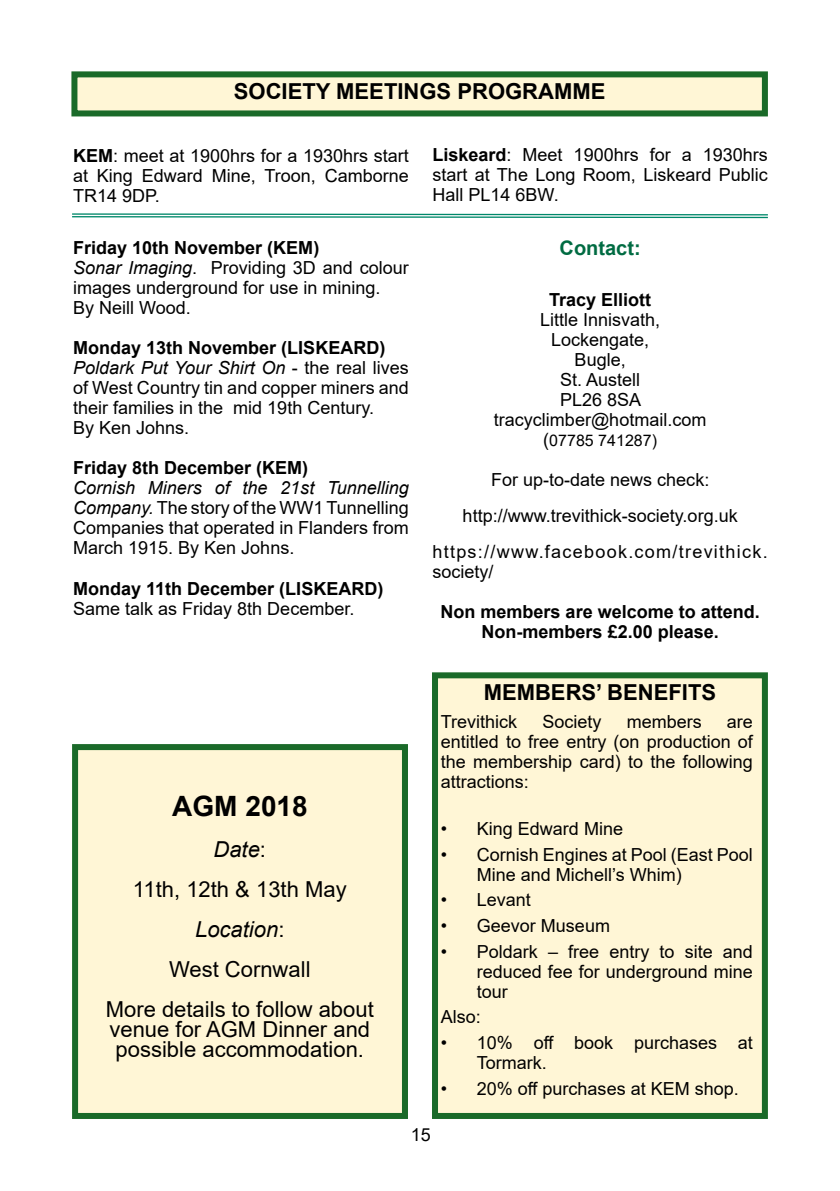
<style>
.page{position:relative;width:840px;height:1191px;background:#fff}
.page>*{position:absolute;margin:0;border:0;box-sizing:border-box;transform-origin:0 0}
.t1{font:700 28px "Arial";color:#000}
.t2{font:22px/40px "Arial";color:#000;text-align:center}
.t3{font:700 22px "Arial";color:#000}
.t4{font:700 20px "Arial";color:#006b42}
.t5{font:18px/20px "Arial";color:#000;text-align:justify}
.t6{font:700 18px/20px "Arial";color:#000;text-align:center}
.t7{font:16px "Arial";color:#000}
.s1{font-weight:700}
.s2{font-style:italic}
.s3{font-size:18px}
</style>
<div class="page">
<div style="left:74px;top:74px;width:690px;height:39px;background:#fff6d6"></div>
<div style="left:71px;top:71px;width:696px;height:45px;border:6px solid #1a6a29"></div>
<div style="left:435px;top:675px;width:329px;height:441px;background:#fff6d6"></div>
<div style="left:432px;top:672px;width:335px;height:447px;border:6px solid #1a6a29"></div>
<svg style="left:72px;top:213px;width:696px;height:6px"></svg>
<div style="left:75px;top:747px;width:330px;height:369px;background:#fff6d6"></div>
<div style="left:72px;top:744px;width:336px;height:375px;border:6px solid #1a6a29"></div>
<p class="t3" style="left:234px;top:76px;width:373px">SOCIETY MEETINGS PROGRAMME</p>
<p class="t5" style="left:73px;top:146px;width:337px"><span class="s1">KEM</span>: meet at 1900hrs for a 1930hrs start at King Edward Mine, Troon, Camborne TR14 9DP.</p>
<p class="t5" style="left:73px;top:238px;width:337px;text-align:left"><span class="s1">Friday 10th November (KEM)<br></span><span class="s2">Sonar Imaging</span>. Providing 3D and colour images underground for use in mining.<br>By Neill Wood.</p>
<p class="t5" style="left:73px;top:338px;width:337px;text-align:left"><span class="s1">Monday 13th November (LISKEARD)<br></span><span class="s2">Poldark Put Your Shirt On</span> - the real lives of West Country tin and copper miners and their families in the mid 19th Century.<br>By Ken Johns.</p>
<p class="t6" style="left:73px;top:458px;width:237px">Friday 8th December (KEM)</p>
<p class="t5" style="left:73px;top:478px;width:337px"><span class="s2">Cornish Miners of the 21st Tunnelling Company.</span> The story of the WW1 Tunnelling Companies that operated in Flanders from March 1915. By Ken Johns.</p>
<p class="t6" style="left:73px;top:578px;width:312px">Monday 11th December (LISKEARD)</p>
<p class="t5" style="left:73px;top:598px;width:283px">Same talk as Friday 8th December.</p>
<h1 class="t1" style="left:172px;top:786px;width:137px">AGM 2018</h1>
<p class="t2" style="left:106px;top:829px;width:269px"><span class="s2">Date</span>:<br>11th, 12th &amp; 13th May<br><span class="s2">Location</span>:<br>West Cornwall<br>More details to follow about</p>
<p class="t2" style="left:109px;top:1019px;width:262px;line-height:20px;text-align:left">venue for AGM Dinner and possible accommodation.</p>
<p class="t5" style="left:432px;top:144px;width:337px"><span class="s1">Liskeard</span>: Meet 1900hrs for a 1930hrs start at The Long Room, Liskeard Public Hall PL14 6BW.</p>
<p class="t4" style="left:559px;top:234px;width:83px">Contact:</p>
<p class="t6" style="left:549px;top:290px;width:104px">Tracy Elliott</p>
<p class="t5" style="left:493px;top:310px;width:214px;text-align:center">Little Innisvath,<br>Lockengate,<br>Bugle,<br>St. Austell<br>PL26 8SA tracyclimber@hotmail.com</p>
<p class="t7" style="left:543px;top:430px;width:115px"><span class="s3">(</span>07785 741287)</p>
<p class="t5" style="left:432px;top:462px;width:336px;line-height:36px;text-align:center">For up-to-date news check: http://www.trevithick-society.org.uk https://www.facebook.com/trevithick.</p>
<p class="t5" style="left:432px;top:562px;width:63px">society/</p>
<p class="t6" style="left:440px;top:602px;width:321px">Non members are welcome to attend.<br>Non-members £2.00 please.</p>
<p class="t3" style="left:483px;top:677px;width:234px">MEMBERS’ BENEFITS</p>
<p class="t5" style="left:440px;top:711px;width:78px">Trevithick</p>
<p class="t5" style="left:542px;top:711px;width:61px">Society</p>
<p class="t5" style="left:626px;top:711px;width:77px">members</p>
<p class="t5" style="left:440px;top:711px;width:313px;text-indent:286px">are entitled to free entry (on production of the membership card) to the following attractions:</p>
<p class="t5" style="left:440px;top:818px;width:184px">• King Edward Mine</p>
<p class="t5" style="left:476px;top:844px;width:277px;text-indent:-36px">• Cornish Engines at Pool (East Pool<br>Mine and Michell’s Whim)</p>
<p class="t5" style="left:440px;top:889px;width:92px">• Levant</p>
<p class="t5" style="left:440px;top:915px;width:171px">• Geevor Museum</p>
<p class="t5" style="left:476px;top:941px;width:277px;text-indent:-36px">• Poldark – free entry to site and reduced fee for underground mine tour</p>
<p class="t5" style="left:440px;top:1006px;width:42px">Also:</p>
<p class="t5" style="left:476px;top:1032px;width:277px;text-indent:-36px">• 10% off book purchases at<br>Tormark.</p>
<p class="t5" style="left:440px;top:1078px;width:299px">• 20% off purchases at KEM shop.</p>
<p class="t5" style="left:410px;top:1124px;width:22px">15</p>
</div>
